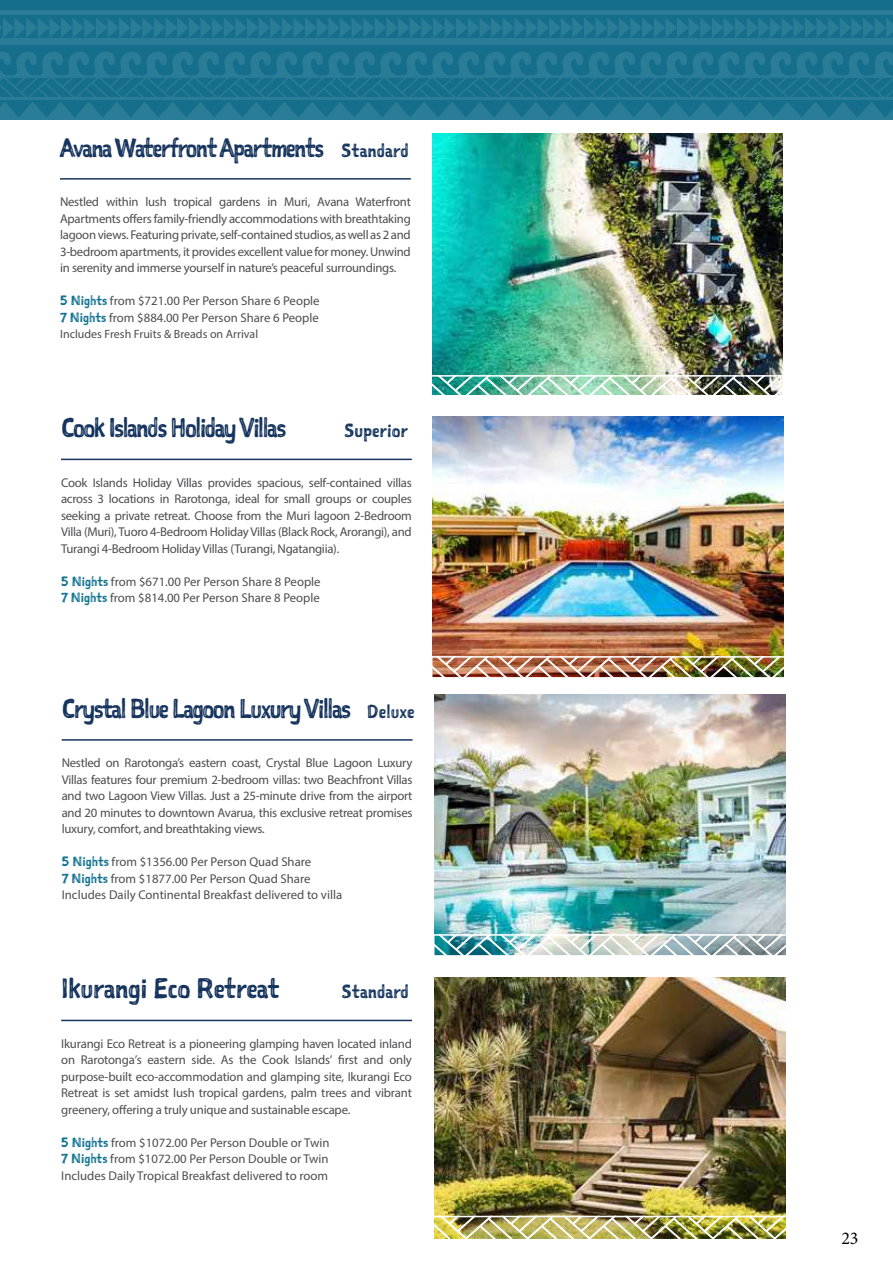
<style>
.page{position:relative;width:893px;height:1263px;background:#fff}
.page>*{position:absolute;margin:0;border:0;box-sizing:border-box;transform-origin:0 0}
.t1{font:27px "Sketchnote Square";letter-spacing:-.02em;color:#16345d}
.t2{font:26.25px "Sketchnote Square";letter-spacing:-.06em;color:#16345d;scale:.93 1}
.t3{font:25.5px "Sketchnote Square";letter-spacing:-.06em;color:#16345d;scale:.93 1}
.t4{font:18px "Sketchnote Square";color:#16355d}
.t5{font:18px "Minion Pro";color:#000}
.t6{font:12.75px/16.5px "Myriad Pro";letter-spacing:-.01em;color:#4d4d4f;text-align:justify}
.t7{font:12px "Myriad Pro";color:#4d4d4f}
.s1{font-family:"Sketchnote Square";color:#0e708f}
</style>
<div class="page">
<div style="left:0;top:0;width:893px;height:47px;background:#156e8c"></div>
<div style="left:0;top:39px;width:893px;height:6px;background:#2b7c97"></div>
<svg style="left:0;top:17px;width:893px;height:21px;background:#1f7491"></svg>
<div style="left:0;top:10px;width:893px;height:5px;background:#2b7c97"></div>
<svg style="left:0;top:47px;width:893px;height:73px;background:#1e7490"></svg>
<img style="left:432px;top:416px;width:351px;height:240px">
<img style="left:434px;top:659px;width:350px;height:17px">
<div style="left:431px;top:656px;width:358px;height:23px;border:2px solid #fff"></div>
<img style="left:434px;top:694px;width:351px;height:240px">
<img style="left:436px;top:937px;width:350px;height:17px">
<div style="left:433px;top:934px;width:358px;height:23px;border:2px solid #fff"></div>
<hr style="left:61px;top:459px;width:351px;height:1px;background:#16345d">
<img style="left:434px;top:977px;width:351px;height:239px">
<img style="left:434px;top:1219px;width:352px;height:20px">
<div style="left:429px;top:1216px;width:362px;height:26px;border:2px solid #fff"></div>
<hr style="left:62px;top:739px;width:350px;height:2px;background:#16345d">
<hr style="left:61px;top:1020px;width:351px;height:1px;background:#16345d">
<img style="left:432px;top:134px;width:351px;height:241px">
<img style="left:432px;top:378px;width:351px;height:17px">
<div style="left:424px;top:375px;width:368px;height:23px;border:2px solid #fff"></div>
<hr style="left:60px;top:178px;width:351px;height:2px;background:#16345d">
<h3 class="t3" style="left:60px;top:130px;width:285px">Avana Waterfront Apartments</h3>
<p class="t6" style="left:60px;top:194px;width:352px">Nestled within lush tropical gardens in Muri, Avana Waterfront Apartments offers family-friendly accommodations with breathtaking lagoon views. Featuring private, self-contained studios, as well as 2 and 3-bedroom apartments, it provides excellent value for money. Unwind in serenity and immerse yourself in nature’s peaceful surroundings.</p>
<p class="t6" style="left:60px;top:293px;width:261px"><span class="s1">5 Nights</span> from $721.00 Per Person Share 6 People<br><span class="s1">7 Nights</span> from $884.00 Per Person Share 6 People</p>
<p class="t7" style="left:60px;top:327px;width:200px">Includes Fresh Fruits &amp; Breads on Arrival</p>
<h3 class="t4" style="left:341px;top:138px;width:69px">Standard</h3>
<h2 class="t2" style="left:61px;top:410px;width:244px">Cook Islands Holiday Villas</h2>
<h3 class="t4" style="left:344px;top:419px;width:65px">Superior</h3>
<p class="t6" style="left:61px;top:474px;width:352px">Cook Islands Holiday Villas provides spacious, self-contained villas across 3 locations in Rarotonga, ideal for small groups or couples seeking a private retreat. Choose from the Muri lagoon 2-Bedroom Villa (Muri), Tuoro 4-Bedroom Holiday Villas (Black Rock, Arorangi), and Turangi 4-Bedroom Holiday Villas (Turangi, Ngatangiia).</p>
<p class="t6" style="left:61px;top:573px;width:261px"><span class="s1">5 Nights</span> from $671.00 Per Person Share 8 People<br><span class="s1">7 Nights</span> from $814.00 Per Person Share 8 People</p>
<h2 class="t2" style="left:62px;top:691px;width:313px">Crystal Blue Lagoon Luxury Villas</h2>
<p class="t6" style="left:62px;top:755px;width:352px">Nestled on Rarotonga’s eastern coast, Crystal Blue Lagoon Luxury Villas features four premium 2-bedroom villas: two Beachfront Villas and two Lagoon View Villas. Just a 25-minute drive from the airport and 20 minutes to downtown Avarua, this exclusive retreat promises luxury, comfort, and breathtaking views.</p>
<p class="t6" style="left:62px;top:854px;width:282px;text-align:left"><span class="s1">5 Nights</span> from $1356.00 Per Person Quad Share<br><span class="s1">7 Nights</span> from $1877.00 Per Person Quad Share<br>Includes Daily Continental Breakfast delivered to villa</p>
<h3 class="t4" style="left:367px;top:699px;width:49px">Deluxe</h3>
<h1 class="t1" style="left:61px;top:970px;width:220px">Ikurangi Eco Retreat</h1>
<p class="t6" style="left:61px;top:1035px;width:352px">Ikurangi Eco Retreat is a pioneering glamping haven located inland on Rarotonga’s eastern side. As the Cook Islands’ first and only purpose-built eco-accommodation and glamping site, Ikurangi Eco Retreat is set amidst lush tropical gardens, palm trees and vibrant greenery, offering a truly unique and sustainable escape.</p>
<p class="t6" style="left:61px;top:1134px;width:270px"><span class="s1">5 Nights</span> from $1072.00 Per Person Double or Twin <span class="s1">7 Nights</span> from $1072.00 Per Person Double or Twin Includes Daily Tropical Breakfast delivered to room</p>
<h3 class="t4" style="left:342px;top:980px;width:69px">Standard</h3>
<h3 class="t5" style="left:841px;top:1226px;width:19px">23</h3>
</div>
